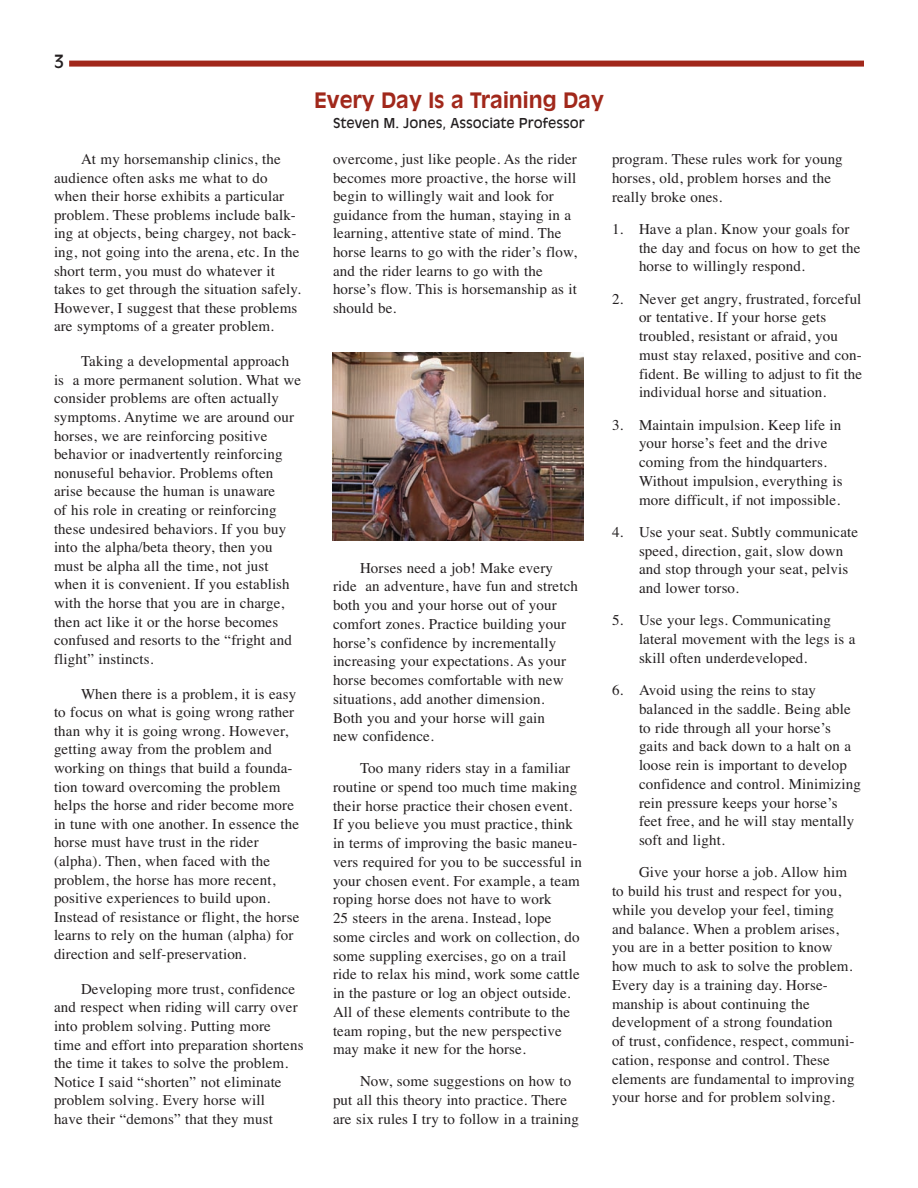
<style>
.page{position:relative;width:918px;height:1188px;background:#fff}
.page>*{position:absolute;margin:0;border:0;box-sizing:border-box;transform-origin:0 0}
.t1{font:700 21px "Antique Olive";color:#a1281b}
.t2{font:18px "Antique Olive";color:#231f20}
.t3{font:15px/18.8px "Times";letter-spacing:.01em;color:#231f20}
.t4{font:13.5px "Antique Olive";color:#231f20}
</style>
<div class="page">
<div style="left:69px;top:61px;width:795px;height:6px;background:#a1281b"></div>
<img style="left:332px;top:352px;width:251px;height:188px">
<p class="t2" style="left:54px;top:54px;width:12px">3</p>
<p class="t3" style="left:54px;top:150px;width:248px;text-indent:27px">At my horsemanship clinics, the audience often asks me what to do when their horse exhibits a particular problem. These problems include balk&shy;ing at objects, being chargey, not back&shy;ing, not going into the arena, etc. In the short term, you must do whatever it takes to get through the situation safely.<br>However, I suggest that these problems are symptoms of a greater problem.</p>
<p class="t3" style="left:54px;top:352px;width:249px;text-indent:27px">Taking a developmental approach is a more permanent solution. What we consider problems are often actually symptoms. Anytime we are around our horses, we are reinforcing positive behavior or inadvertently reinforcing nonuseful behavior. Problems often arise because the human is unaware<br>of his role in creating or reinforcing these undesired behaviors. If you buy into the alpha/beta theory, then you must be alpha all the time, not just when it is convenient. If you establish with the horse that you are in charge, then act like it or the horse becomes confused and resorts to the “fright and flight” instincts.</p>
<p class="t3" style="left:54px;top:684px;width:247px;text-indent:27px">When there is a problem, it is easy to focus on what is going wrong rather than why it is going wrong. However, getting away from the problem and working on things that build a founda&shy;tion toward overcoming the problem helps the horse and rider become more in tune with one another. In essence the horse must have trust in the rider (alpha). Then, when faced with the problem, the horse has more recent, positive experiences to build upon.<br>Instead of resistance or flight, the horse learns to rely on the human (alpha) for direction and self-preservation.</p>
<p class="t3" style="left:54px;top:979px;width:251px;text-indent:27px">Developing more trust, confidence and respect when riding will carry over into problem solving. Putting more<br>time and effort into preparation shortens the time it takes to solve the problem.<br>Notice I said “shorten” not eliminate problem solving. Every horse will<br>have their “demons” that they must</p>
<h1 class="t1" style="left:314px;top:92px;width:291px">Every Day Is a Training Day</h1>
<p class="t4" style="left:333px;top:118px;width:253px">Steven M. Jones, Associate Professor</p>
<p class="t3" style="left:333px;top:150px;width:245px">overcome, just like people. As the rider becomes more proactive, the horse will begin to willingly wait and look for guidance from the human, staying in a learning, attentive state of mind. The horse learns to go with the rider’s flow, and the rider learns to go with the horse’s flow. This is horsemanship as it should be.</p>
<p class="t3" style="left:333px;top:558px;width:247px;text-indent:27px">Horses need a job! Make every ride an adventure, have fun and stretch both you and your horse out of your comfort zones. Practice building your horse’s confidence by incrementally increasing your expectations. As your horse becomes comfortable with new situations, add another dimension.<br>Both you and your horse will gain<br>new confidence.</p>
<p class="t3" style="left:333px;top:759px;width:250px;text-indent:27px">Too many riders stay in a familiar routine or spend too much time making their horse practice their chosen event.<br>If you believe you must practice, think in terms of improving the basic maneu&shy;vers required for you to be successful in your chosen event. For example, a team roping horse does not have to work<br>25 steers in the arena. Instead, lope some circles and work on collection, do some suppling exercises, go on a trail ride to relax his mind, work some cattle in the pasture or log an object outside.<br>All of these elements contribute to the team roping, but the new perspective may make it new for the horse.</p>
<p class="t3" style="left:333px;top:1072px;width:247px;text-indent:27px">Now, some suggestions on how to put all this theory into practice. There are six rules I try to follow in a training</p>
<p class="t3" style="left:612px;top:149px;width:232px">program. These rules work for young horses, old, problem horses and the really broke ones.</p>
<p class="t3" style="left:639px;top:219px;width:223px;text-indent:-27px">1. Have a plan. Know your goals for the day and focus on how to get the horse to willingly respond.</p>
<p class="t3" style="left:639px;top:289px;width:225px;text-indent:-27px">2. Never get angry, frustrated, forceful or tentative. If your horse gets troubled, resistant or afraid, you must stay relaxed, positive and con&shy;fident. Be willing to adjust to fit the individual horse and situation.</p>
<p class="t3" style="left:639px;top:415px;width:205px;text-indent:-27px">3. Maintain impulsion. Keep life in your horse’s feet and the drive coming from the hindquarters.<br>Without impulsion, everything is more difficult, if not impossible.</p>
<p class="t3" style="left:639px;top:522px;width:221px;text-indent:-27px">4. Use your seat. Subtly communicate speed, direction, gait, slow down and stop through your seat, pelvis and lower torso.</p>
<p class="t3" style="left:639px;top:611px;width:218px;text-indent:-27px">5. Use your legs. Communicating lateral movement with the legs is a skill often underdeveloped.</p>
<p class="t3" style="left:639px;top:680px;width:223px;text-indent:-27px">6. Avoid using the reins to stay balanced in the saddle. Being able to ride through all your horse’s gaits and back down to a halt on a loose rein is important to develop confidence and control. Minimizing rein pressure keeps your horse’s feet free, and he will stay mentally soft and light.</p>
<p class="t3" style="left:612px;top:863px;width:244px;text-indent:27px">Give your horse a job. Allow him to build his trust and respect for you, while you develop your feel, timing and balance. When a problem arises, you are in a better position to know how much to ask to solve the problem.<br>Every day is a training day. Horse&shy;manship is about continuing the development of a strong foundation<br>of trust, confidence, respect, communi&shy;cation, response and control. These elements are fundamental to improving your horse and for problem solving.</p>
</div>
